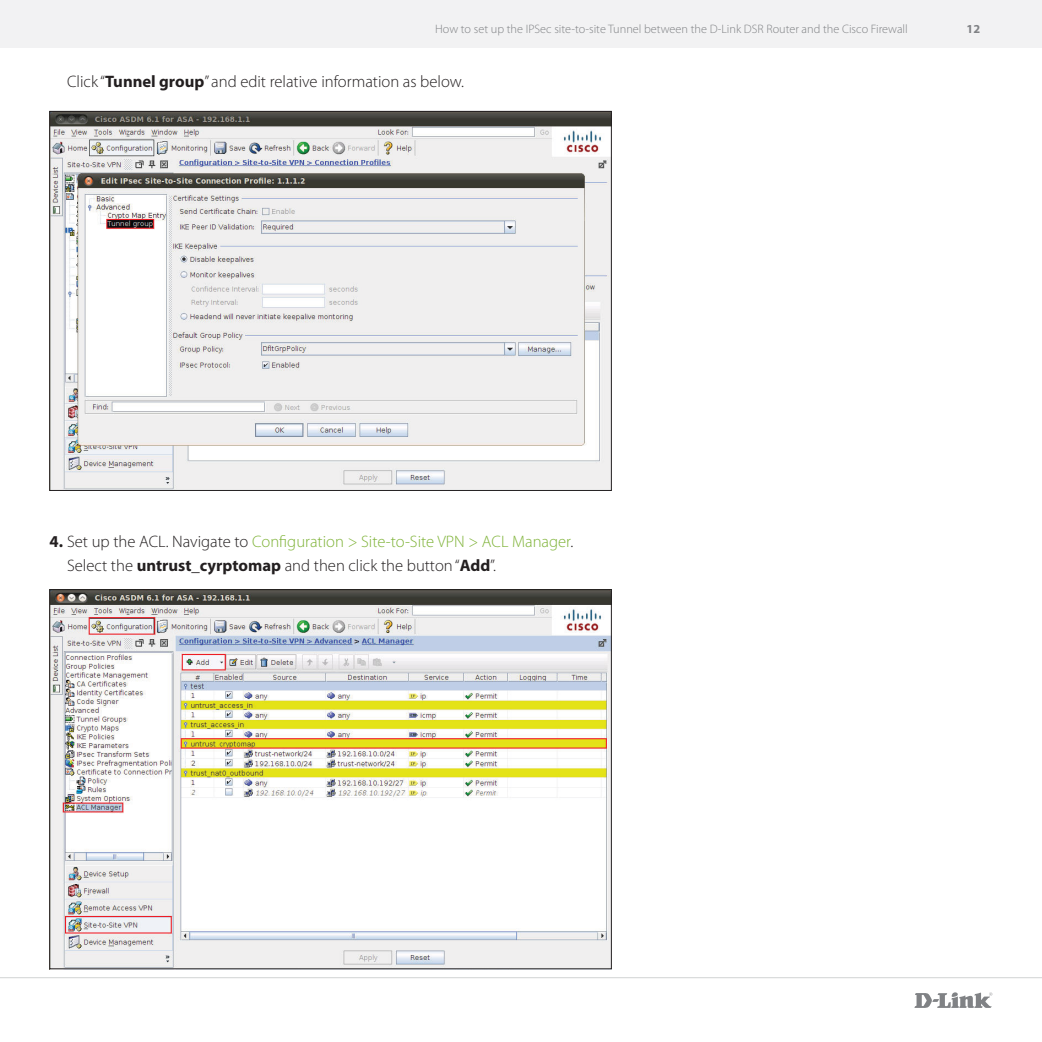
<style>
.page{position:relative;width:1042px;height:1042px;background:#fff}
.page>*{position:absolute;margin:0;border:0;box-sizing:border-box;transform-origin:0 0}
.t1{font:300 16.62px "Myriad Pro";color:#231f20}
.t2{font:300 16.62px "Myriad Pro";color:#7fb338}
.t3{font:300 12.25px "Myriad Pro";color:#808285}
.t4{font:700 12.25px "Myriad Pro";color:#808285}
.s1{font-weight:700}
.s2{font-weight:700;color:#231f20}
.s3{color:#231f20}
</style>
<div class="page">
<div style="left:0;top:0;width:1042px;height:48px;background:#f2f2f3"></div>
<svg style="left:914px;top:992px;width:78px;height:16px"></svg>
<hr style="left:0;top:977px;width:1042px;height:1px;background:#d1d3d4">
<img style="left:52px;top:113px;width:557px;height:375px">
<img style="left:52px;top:591px;width:557px;height:376px">
<p class="t3" style="left:435px;top:22px;width:474px">How to set up the IPSec site-to-site Tunnel between the D-Link DSR Router and the Cisco Firewall</p>
<p class="t4" style="left:966px;top:21px;width:15px">12</p>
<p class="t1" style="left:67px;top:72px;width:398px">Click “<span class="s1">Tunnel group</span>” and edit relative information as below.</p>
<p class="t2" style="left:50px;top:532px;width:525px"><span class="s2">4.</span> <span class="s3">Set up the ACL. Navigate to</span> Configuration &gt; Site-to-Site VPN &gt; ACL Manager<span class="s3">.</span></p>
<p class="t1" style="left:67px;top:556px;width:430px">Select the <span class="s1">untrust_cyrptomap</span> and then click the button “<span class="s1">Add</span>”.</p>
</div>
